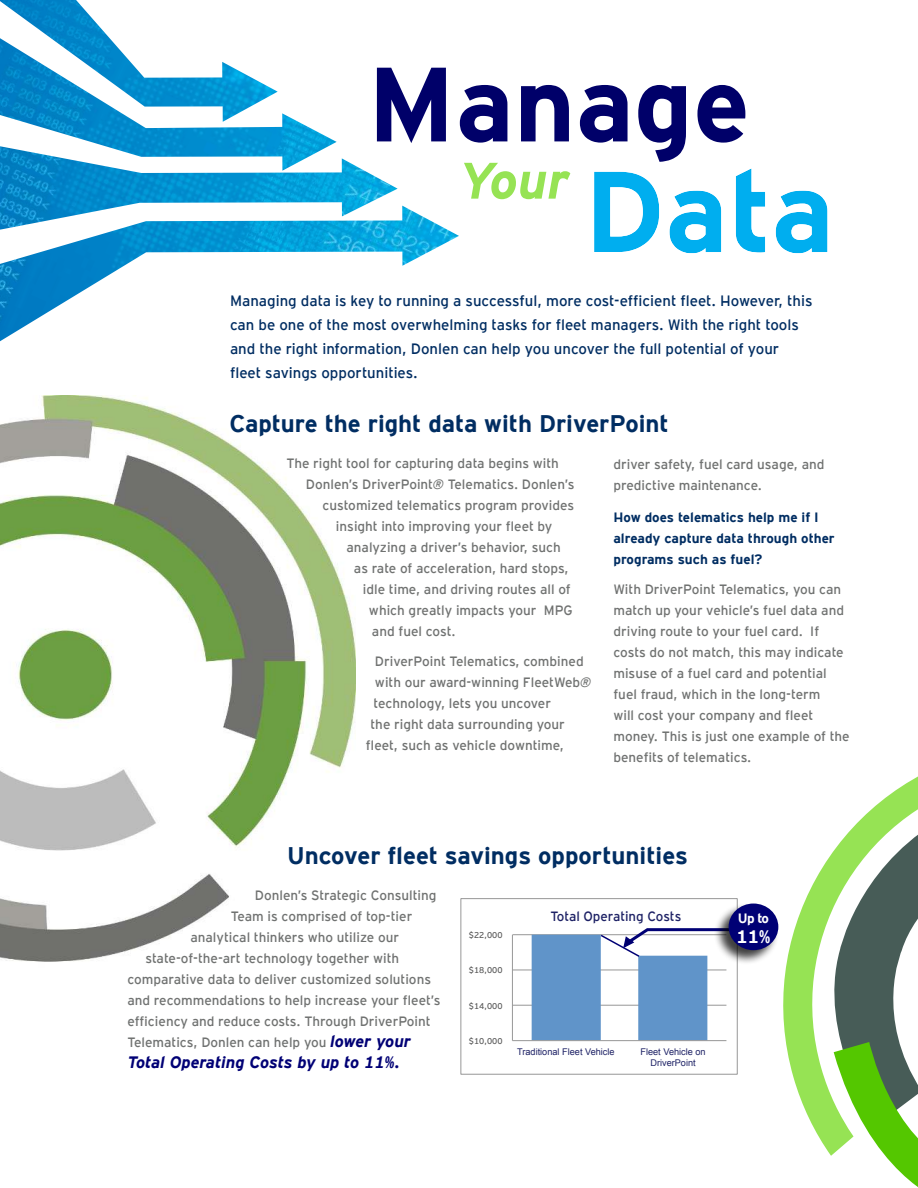
<style>
.page{position:relative;width:918px;height:1188px;background:#fff}
.page>*{position:absolute;margin:0;border:0;box-sizing:border-box;transform-origin:0 0}
.t1{font:700 24px "Hz Interstate";color:#002d62}
.t2{font:700 18px "Hz Interstate";color:#fff}
.t3{font:italic 700 16.5px "Hz Interstate";letter-spacing:-.005em;color:#000075}
.t4{font:15px/24px "Hz Interstate";color:#002d62}
.t5{font:13.5px/21px "Hz Interstate";color:#707271}
.t6{font:700 13.5px/21px "Hz Interstate";color:#002d62}
.t7{font:13.5px "Hz Interstate";color:#1d2165}
.t8{font:700 13.5px "Hz Interstate";color:#fff}
.t9{font:9.3px/10.9px "Arial";color:#1d2165;text-align:center}
.t10{font:8.4px "Hz Interstate";color:#595959}
.s1{font-weight:700;font-style:italic;font-size:16.5px;color:#000075}
</style>
<div class="page">
<hr style="left:513px;top:1005px;width:213px;height:1px;background:#979797">
<hr style="left:513px;top:970px;width:213px;height:1px;background:#979797">
<hr style="left:513px;top:934px;width:213px;height:1px;background:#979797">
<hr style="left:512px;top:935px;width:1px;height:106px;background:#979797">
<hr style="left:512px;top:1040px;width:214px;height:1px;background:#979797">
<div style="left:460px;top:898px;width:278px;height:177px;border:1px solid #979797"></div>
<svg style="left:532px;top:928px;width:195px;height:112px"></svg>
<div style="left:714px;top:902px;width:65px;height:63px;background:#000;opacity:.75"></div>
<div style="left:729px;top:904px;width:49px;height:46px;background:#000075;border-radius:50%"></div>
<img style="left:0;top:395px;width:356px;height:567px">
<img style="left:0;top:206px;width:459px;height:135px">
<img style="left:0;top:158px;width:398px;height:72px">
<img style="left:0;top:113px;width:337px;height:58px">
<img style="left:0;top:0;width:278px;height:122px">
<svg style="left:464px;top:163px;width:106px;height:36px"></svg>
<svg style="left:377px;top:68px;width:69px;height:75px"></svg>
<svg style="left:460px;top:85px;width:47px;height:58px"></svg>
<svg style="left:521px;top:85px;width:48px;height:56px"></svg>
<svg style="left:580px;top:85px;width:48px;height:58px"></svg>
<svg style="left:638px;top:85px;width:48px;height:77px"></svg>
<svg style="left:697px;top:85px;width:48px;height:58px"></svg>
<img style="left:594px;top:172px;width:65px;height:80px">
<img style="left:669px;top:190px;width:52px;height:63px">
<img style="left:736px;top:168px;width:29px;height:85px">
<img style="left:776px;top:190px;width:52px;height:63px">
<svg style="left:754px;top:776px;width:164px;height:356px"></svg>
<svg style="left:816px;top:823px;width:102px;height:364px"></svg>
<p class="t4" style="left:230px;top:288px;width:584px">Managing data is key to running a successful, more cost-efficient fleet. However, this can be one of the most overwhelming tasks for fleet managers. With the right tools and the right information, Donlen can help you uncover the full potential of your fleet savings opportunities.</p>
<h1 class="t1" style="left:229px;top:415px;width:441px">Capture the right data with DriverPoint</h1>
<p class="t5" style="left:286px;top:454px;width:274px">The right tool for capturing data begins with</p>
<p class="t5" style="left:306px;top:475px;width:270px">Donlen’s DriverPoint® Telematics. Donlen’s</p>
<p class="t5" style="left:322px;top:496px;width:253px">customized telematics program provides</p>
<p class="t5" style="left:336px;top:515px;width:218px">insight into improving your fleet by</p>
<p class="t5" style="left:346px;top:538px;width:216px">analyzing a driver’s behavior, such</p>
<p class="t5" style="left:354px;top:559px;width:216px">as rate of acceleration, hard stops,</p>
<p class="t5" style="left:363px;top:580px;width:209px">idle time, and driving routes all of</p>
<p class="t5" style="left:369px;top:601px;width:205px">which greatly impacts your MPG</p>
<p class="t5" style="left:372px;top:622px;width:85px">and fuel cost.</p>
<p class="t5" style="left:375px;top:652px;width:210px">DriverPoint Telematics, combined</p>
<p class="t5" style="left:375px;top:673px;width:218px">with our award-winning FleetWeb®</p>
<p class="t5" style="left:373px;top:694px;width:179px">technology, lets you uncover</p>
<p class="t5" style="left:370px;top:715px;width:196px">the right data surrounding your</p>
<p class="t5" style="left:366px;top:734px;width:200px">fleet, such as vehicle downtime,</p>
<p class="t5" style="left:613px;top:455px;width:213px">driver safety, fuel card usage, and predictive maintenance.</p>
<p class="t6" style="left:613px;top:508px;width:223px">How does telematics help me if I already capture data through other programs such as fuel?</p>
<p class="t5" style="left:613px;top:580px;width:238px">With DriverPoint Telematics, you can match up your vehicle’s fuel data and driving route to your fuel card. If costs do not match, this may indicate misuse of a fuel card and potential fuel fraud, which in the long-term<br>will cost your company and fleet money. This is just one example of the benefits of telematics.</p>
<h1 class="t1" style="left:287px;top:838px;width:402px">Uncover fleet savings opportunities</h1>
<p class="t5" style="left:255px;top:886px;width:183px">Donlen’s Strategic Consulting</p>
<p class="t5" style="left:231px;top:907px;width:183px">Team is comprised of top-tier</p>
<p class="t5" style="left:190px;top:928px;width:210px">analytical thinkers who utilize our</p>
<p class="t5" style="left:145px;top:949px;width:255px">state-of-the-art technology together with</p>
<p class="t5" style="left:127px;top:970px;width:305px">comparative data to deliver customized solutions</p>
<p class="t5" style="left:127px;top:989px;width:314px">and recommendations to help increase your fleet’s</p>
<p class="t5" style="left:127px;top:1010px;width:305px">efficiency and reduce costs. Through DriverPoint</p>
<p class="t5" style="left:127px;top:1033px;width:285px">Telematics, Donlen can help you <span class="s1">lower your</span></p>
<p class="t3" style="left:127px;top:1056px;width:274px">Total Operating Costs by up to 11%.</p>
<p class="t10" style="left:469px;top:932px;width:35px">$22,000</p>
<p class="t10" style="left:469px;top:967px;width:35px">$18,000</p>
<p class="t10" style="left:469px;top:1002px;width:35px">$14,000</p>
<p class="t10" style="left:469px;top:1037px;width:35px">$10,000</p>
<p class="t7" style="left:550px;top:910px;width:132px">Total Operating Costs</p>
<p class="t8" style="left:738px;top:913px;width:33px">Up to</p>
<h2 class="t2" style="left:737px;top:930px;width:35px">11%</h2>
<p class="t9" style="left:517px;top:1047px;width:99px">Traditional Fleet Vehicle</p>
<p class="t9" style="left:640px;top:1047px;width:67px">Fleet Vehicle on<br>DriverPoint</p>
</div>
